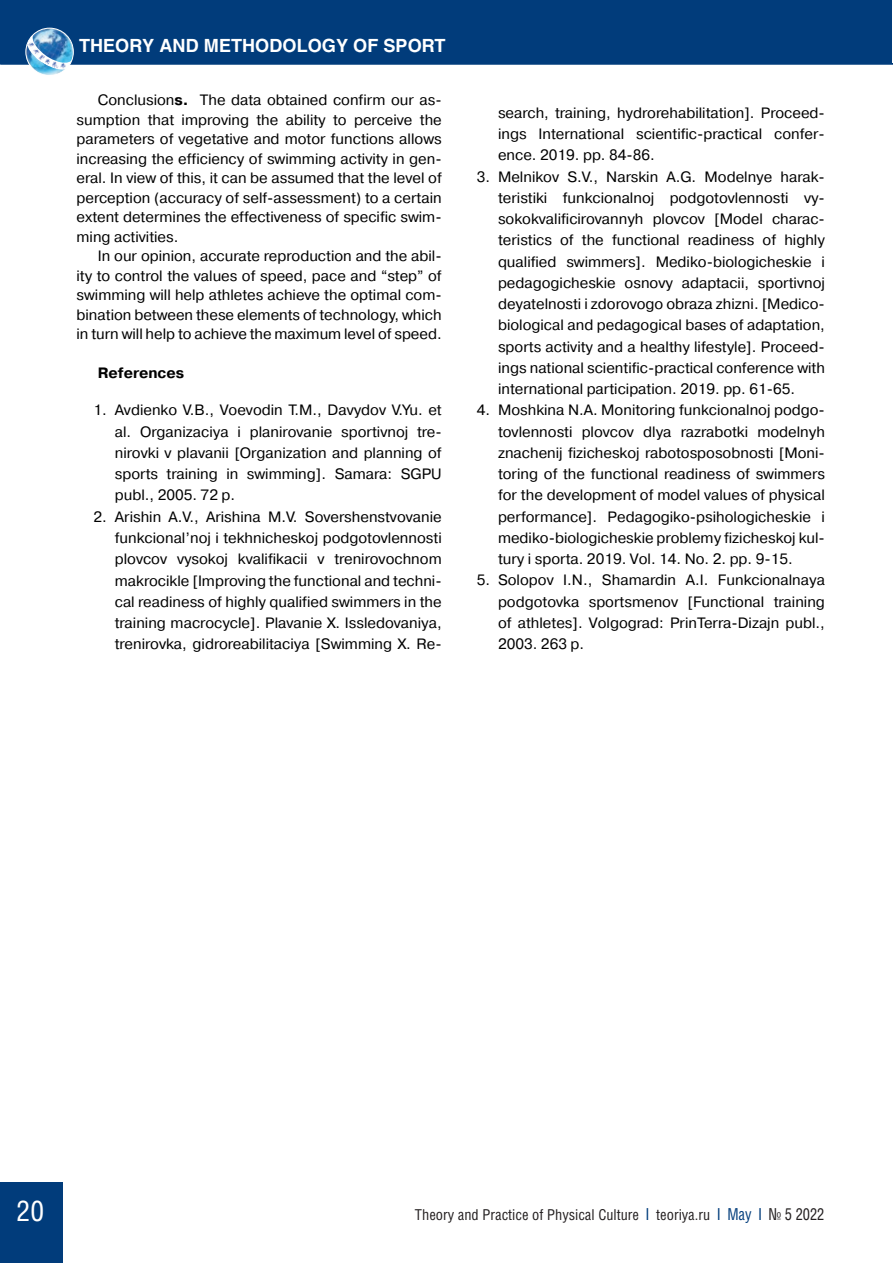
<style>
.page{position:relative;width:893px;height:1263px;background:#fff}
.page>*{position:absolute;margin:0;border:0;box-sizing:border-box;transform-origin:0 0}
.t1{font:28.5px "Helios Cond C";color:#fff}
.t2{font:700 18px "Helios C";color:#fff}
.t3{font:15px/21.3px "Pragmatica C";color:#000;text-align:justify}
.t4{font:15px "Helios Cond C";color:#231f20}
.t5{font:700 15px "Pragmatica C";color:#000}
.s1{font-weight:700}
.s2{font-weight:700;font-size:16.5px;color:#013c7b}
.s3{font-size:16.5px;color:#013c7b}
.s4{font-size:16.5px}
</style>
<div class="page">
<hr style="left:0;top:63px;width:893px;height:2px;background:#013c7b">
<div style="left:0;top:1182px;width:62px;height:81px;background:#013c7b"></div>
<div style="left:1px;top:0;width:891px;height:64px;background:#013c7b"></div>
<img style="left:34px;top:28px;width:45px;height:46px">
<div style="left:26px;top:28px;width:47px;height:48px;border:1px solid #fff;border-radius:50%"></div>
<svg style="left:26px;top:33px;width:46px;height:40px;background:#7db0d4"></svg>
<p class="t2" style="left:79px;top:35px;width:368px">THEORY AND METHODOLOGY OF SPORT</p>
<p class="t3" style="left:77px;top:90px;width:367px;line-height:19.5px;text-indent:21px">Сonclusion<span class="s1">s.</span> The data obtained confirm our as&shy;sumption that improving the ability to perceive the parameters of vegetative and motor functions allows increasing the efficiency of swimming activity in gen&shy;eral. In view of this, it can be assumed that the level of perception (accuracy of self-assessment) to a certain extent determines the effectiveness of specific swim&shy;ming activities.</p>
<p class="t3" style="left:77px;top:246px;width:367px;line-height:19.5px;text-indent:21px">In our opinion, accurate reproduction and the abil&shy;ity to control the values of speed, pace and “step” of swimming will help athletes achieve the optimal com&shy;bination between these elements of technology, which in turn will help to achieve the maximum level of speed.</p>
<p class="t5" style="left:98px;top:365px;width:88px">References</p>
<p class="t3" style="left:115px;top:400px;width:328px;text-indent:-21px">1. Avdienko V.B., Voevodin T.M., Davydov V.Yu. et al. Organizaciya i planirovanie sportivnoj tre&shy;nirovki v plavanii [Organization and planning of sports training in swimming]. Samara: SGPU publ., 2005. 72 p.</p>
<p class="t3" style="left:115px;top:506px;width:328px;text-indent:-21px">2. Arishin A.V., Arishina M.V. Sovershenstvovanie funkcional’noj i tekhnicheskoj podgotovlennosti plovcov vysokoj kvalifikacii v trenirovochnom makrocikle [Improving the functional and techni&shy;cal readiness of highly qualified swimmers in the training macrocycle]. Plavanie X. Issledovaniya, trenirovka, gidroreabilitaciya [Swimming X. Re-</p>
<p class="t3" style="left:498px;top:102px;width:328px">search, training, hydrorehabilitation]. Proceed&shy;ings International scientific-practical confer&shy;ence. 2019. pp. 84-86.</p>
<p class="t3" style="left:498px;top:166px;width:329px;text-indent:-21px">3. Melnikov S.V., Narskin A.G. Modelnye harak&shy;teristiki funkcionalnoj podgotovlennosti vy&shy;sokokvalificirovannyh plovcov [Model charac&shy;teristics of the functional readiness of highly qualified swimmers]. Mediko-biologicheskie i pedagogicheskie osnovy adaptacii, sportivnoj deyatelnosti i zdorovogo obraza zhizni. [Medico&shy;biological and pedagogical bases of adaptation, sports activity and a healthy lifestyle]. Proceed&shy;ings national scientific-practical conference with international participation. 2019. pp. 61-65.</p>
<p class="t3" style="left:498px;top:400px;width:328px;text-indent:-21px">4. Moshkina N.A. Monitoring funkcionalnoj podgo&shy;tovlennosti plovcov dlya razrabotki modelnyh znachenij fizicheskoj rabotosposobnosti [Moni&shy;toring of the functional readiness of swimmers for the development of model values of physical performance]. Pedagogiko-psihologicheskie i mediko-biologicheskie problemy fizicheskoj kul&shy;tury i sporta. 2019. Vol. 14. No. 2. pp. 9-15.</p>
<p class="t3" style="left:498px;top:570px;width:328px;text-indent:-21px">5. Solopov I.N., Shamardin A.I. Funkcionalnaya podgotovka sportsmenov [Functional training of athletes]. Volgograd: PrinTerra-Dizajn publ., 2003. 263 p.</p>
<h1 class="t1" style="left:17px;top:1194px;width:29px">20</h1>
<p class="t4" style="left:415px;top:1205px;width:411px">Theory and Practice of Physical Culture <span class="s2">|</span> teoriya.ru <span class="s2">|</span> <span class="s3">May</span> <span class="s2">|</span> <span class="s4">№ 5 2022</span></p>
</div>
